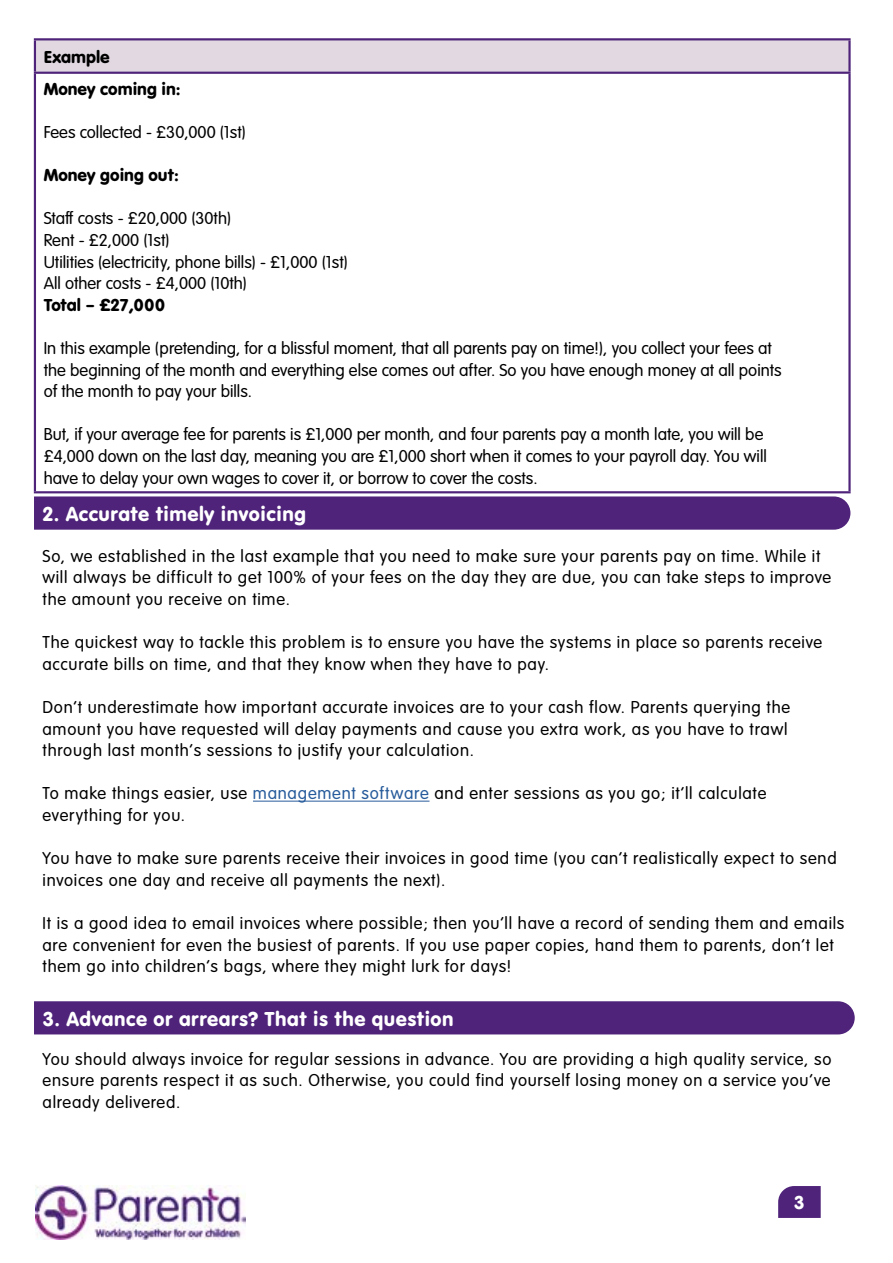
<style>
.page{position:relative;width:893px;height:1263px;background:#fff}
.page>*{position:absolute;margin:0;border:0;box-sizing:border-box;transform-origin:0 0}
.t1{font:21px "VAG Rundschrift D";letter-spacing:.025em;color:#fff}
.t2{font:19.5px "VAG Rundschrift D";color:#fff}
.t3{font:300 18px/21.6px "VAG Rundschrift D";letter-spacing:.04em;color:#000}
.t4{font:300 18px/21.6px "VAG Rundschrift D";color:#000}
.t5{font:18px/32.1px "VAG Rundschrift D";color:#000}
.s1{color:#275b9b}
</style>
<div class="page">
<svg style="left:778px;top:1186px;width:43px;height:32px"></svg>
<img style="left:35px;top:1186px;width:210px;height:53px">
<hr style="left:253px;top:801px;width:176px;height:1px;background:#275b9b">
<div style="left:34px;top:496px;width:816px;height:34px;background:#4e2379"></div>
<div style="left:35px;top:39px;width:814px;height:34px;background:#e1d8e2"></div>
<hr style="left:34px;top:74px;width:2px;height:417px;background:#4e2379">
<hr style="left:848px;top:74px;width:3px;height:417px;background:#4e2379">
<hr style="left:34px;top:491px;width:817px;height:2px;background:#4e2379">
<hr style="left:34px;top:38px;width:817px;height:2px;background:#4e2379">
<hr style="left:34px;top:40px;width:2px;height:32px;background:#4e2379">
<hr style="left:34px;top:72px;width:817px;height:2px;background:#4e2379">
<hr style="left:848px;top:40px;width:3px;height:32px;background:#4e2379">
<div style="left:34px;top:1001px;width:821px;height:33px;background:#4e2379"></div>
<p class="t5" style="left:44px;top:41px;width:139px">Example<br>Money coming in:</p>
<p class="t4" style="left:44px;top:122px;width:204px">Fees collected - £30,000 (1st)</p>
<p class="t5" style="left:44px;top:159px;width:137px">Money going out:</p>
<p class="t4" style="left:44px;top:208px;width:306px">Staff costs - £20,000 (30th)<br>Rent - £2,000 (1st)<br>Utilities (electricity, phone bills) - £1,000 (1st)<br>All other costs - £4,000 (10th)</p>
<p class="t5" style="left:44px;top:289px;width:123px">Total – £27,000</p>
<p class="t4" style="left:44px;top:338px;width:739px">In this example (pretending, for a blissful moment, that all parents pay on time!), you collect your fees at the beginning of the month and everything else comes out after. So you have enough money at all points of the month to pay your bills.</p>
<p class="t4" style="left:44px;top:424px;width:725px">But, if your average fee for parents is £1,000 per month, and four parents pay a month late, you will be £4,000 down on the last day, meaning you are £1,000 short when it comes to your payroll day. You will have to delay your own wages to cover it, or borrow to cover the costs.</p>
<p class="t1" style="left:43px;top:501px;width:265px">2. Accurate timely invoicing</p>
<p class="t3" style="left:43px;top:545px;width:790px">So, we established in the last example that you need to make sure your parents pay on time. While it will always be difficult to get 100% of your fees on the day they are due, you can take steps to improve the amount you receive on time.</p>
<p class="t3" style="left:43px;top:632px;width:781px">The quickest way to tackle this problem is to ensure you have the systems in place so parents receive accurate bills on time, and that they know when they have to pay.</p>
<p class="t3" style="left:43px;top:697px;width:749px">Don’t underestimate how important accurate invoices are to your cash flow. Parents querying the amount you have requested will delay payments and cause you extra work, as you have to trawl through last month’s sessions to justify your calculation.</p>
<p class="t3" style="left:43px;top:783px;width:725px">To make things easier, use <span class="s1">management software</span> and enter sessions as you go; it’ll calculate everything for you.</p>
<p class="t3" style="left:43px;top:848px;width:796px">You have to make sure parents receive their invoices in good time (you can’t realistically expect to send invoices one day and receive all payments the next).</p>
<p class="t3" style="left:43px;top:913px;width:803px">It is a good idea to email invoices where possible; then you’ll have a record of sending them and emails are convenient for even the busiest of parents. If you use paper copies, hand them to parents, don’t let them go into children’s bags, where they might lurk for days!</p>
<p class="t1" style="left:43px;top:1006px;width:413px">3. Advance or arrears? That is the question</p>
<p class="t3" style="left:43px;top:1048px;width:790px;text-align:justify">You should always invoice for regular sessions in advance. You are providing a high quality service, so ensure parents respect it as such. Otherwise, you could find yourself losing money on a service you’ve already delivered.</p>
<p class="t2" style="left:794px;top:1191px;width:12px">3</p>
</div>
